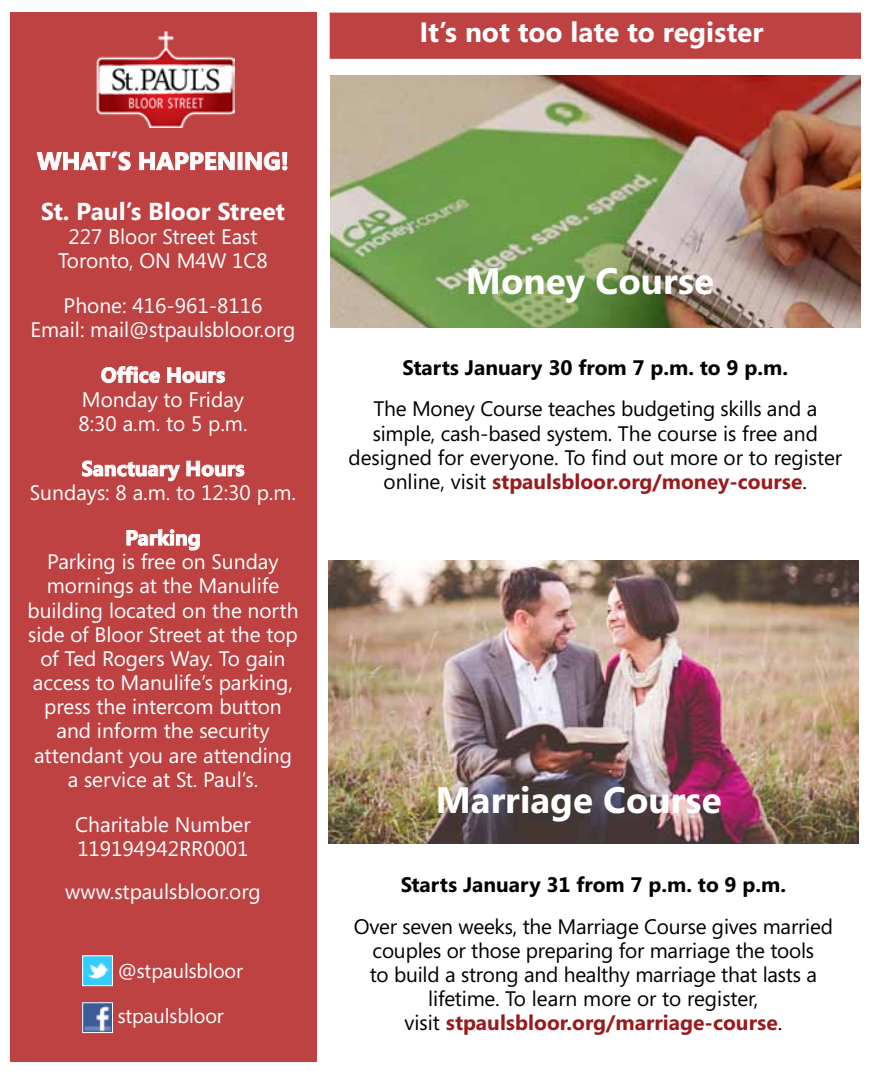
<style>
.page{position:relative;width:882px;height:1071px;background:#fff}
.page>*{position:absolute;margin:0;border:0;box-sizing:border-box;transform-origin:0 0}
.t1{font:700 36.75px "Segoe";color:#fff}
.t2{font:700 28px "Segoe";color:#fff}
.t3{font:700 24.5px/50.1px "Segoe";color:#fff}
.t4{font:21px/24.2px "Segoe";color:#fff;text-align:center}
.t5{font:21px/24.2px "Segoe";letter-spacing:-.01em;color:#000;text-align:center}
.t6{font:700 21px "Segoe";color:#000}
.t7{font:700 21px "Segoe";color:#fff}
.t8{font:20.12px "Segoe";letter-spacing:-.005em;color:#fff}
.s1{font-weight:700;color:#981b1e}
</style>
<div class="page">
<div style="left:10px;top:12px;width:306px;height:1050px;background:#be4242"></div>
<svg style="left:36px;top:151px;width:95px;height:20px"></svg>
<svg style="left:139px;top:152px;width:96px;height:19px"></svg>
<svg style="left:245px;top:151px;width:43px;height:20px"></svg>
<svg style="left:101px;top:366px;width:59px;height:18px"></svg>
<svg style="left:167px;top:367px;width:59px;height:17px"></svg>
<svg style="left:82px;top:460px;width:163px;height:22px"></svg>
<svg style="left:126px;top:529px;width:74px;height:22px"></svg>
<img style="left:97px;top:31px;width:138px;height:96px">
<img style="left:84px;top:958px;width:27px;height:26px">
<div style="left:82px;top:956px;width:31px;height:30px;border:1px solid #fff"></div>
<img style="left:84px;top:1005px;width:27px;height:26px">
<div style="left:82px;top:1003px;width:31px;height:30px;border:1px solid #fff"></div>
<div style="left:330px;top:13px;width:531px;height:46px;background:#be4242;border:2px solid #be4242"></div>
<img style="left:331px;top:76px;width:529px;height:252px">
<img style="left:329px;top:561px;width:529px;height:283px">
<p class="t3" style="left:37px;top:135px;width:253px">WHAT’S HAPPENING!<br>St. Paul’s Bloor Street</p>
<p class="t4" style="left:58px;top:224px;width:211px">227 Bloor Street East<br>Toronto, ON M4W 1C8</p>
<p class="t4" style="left:31px;top:293px;width:266px">Phone: 416-961-8116<br>Email: mail@stpaulsbloor.org</p>
<p class="t7" style="left:101px;top:360px;width:126px">Office Hours</p>
<p class="t4" style="left:78px;top:387px;width:171px;text-align:left">Monday to Friday<br>8:30 a.m. to 5 p.m.</p>
<p class="t7" style="left:81px;top:454px;width:165px">Sanctuary Hours</p>
<p class="t4" style="left:30px;top:480px;width:268px">Sundays: 8 a.m. to 12:30 p.m.</p>
<p class="t7" style="left:125px;top:523px;width:77px">Parking</p>
<p class="t4" style="left:27px;top:549px;width:273px">Parking is free on Sunday mornings at the Manulife building located on the north side of Bloor Street at the top of Ted Rogers Way. To gain access to Manulife’s parking, press the intercom button and inform the security attendant you are attending a service at St. Paul’s.</p>
<p class="t4" style="left:75px;top:812px;width:177px;text-align:left">Charitable Number<br>119194942RR0001</p>
<p class="t4" style="left:65px;top:879px;width:197px">www.stpaulsbloor.org</p>
<p class="t8" style="left:118px;top:957px;width:127px">@stpaulsbloor</p>
<p class="t8" style="left:118px;top:1002px;width:108px">stpaulsbloor</p>
<h2 class="t2" style="left:419px;top:12px;width:346px">It’s not too late to register</h2>
<h1 class="t1" style="left:466px;top:255px;width:250px">Money Course</h1>
<p class="t6" style="left:403px;top:353px;width:387px">Starts January 30 from 7 p.m. to 9 p.m.</p>
<p class="t5" style="left:349px;top:396px;width:495px">The Money Course teaches budgeting skills and a simple, cash-based system. The course is free and designed for everyone. To find out more or to register online, visit <span class="s1">stpaulsbloor.org/money-course</span>.</p>
<h1 class="t1" style="left:436px;top:774px;width:287px">Marriage Course</h1>
<p class="t6" style="left:401px;top:870px;width:387px">Starts January 31 from 7 p.m. to 9 p.m.</p>
<p class="t5" style="left:354px;top:914px;width:481px">Over seven weeks, the Marriage Course gives married couples or those preparing for marriage the tools<br>to build a strong and healthy marriage that lasts a lifetime. To learn more or to register,<br>visit <span class="s1">stpaulsbloor.org/marriage-course</span>.</p>
</div>
